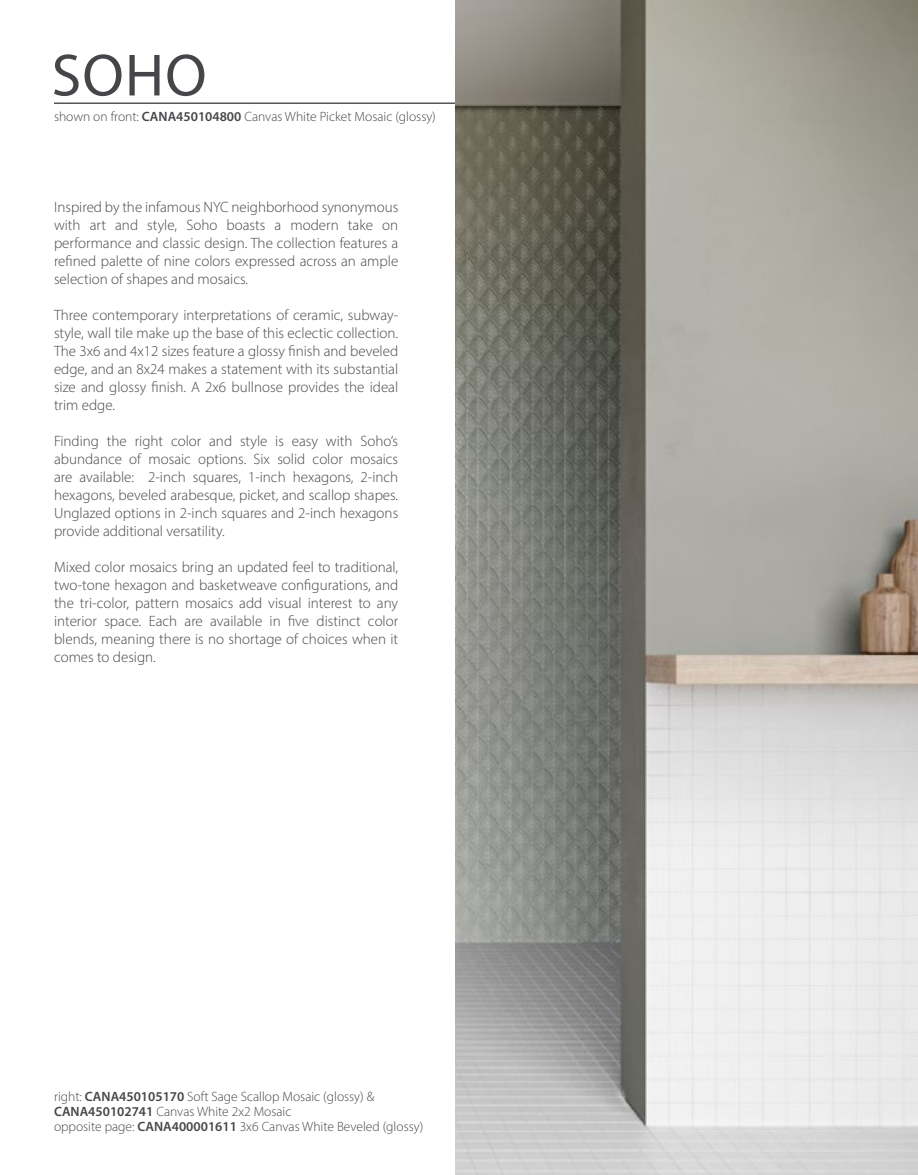
<style>
.page{position:relative;width:918px;height:1175px;background:#fff}
.page>*{position:absolute;margin:0;border:0;box-sizing:border-box;transform-origin:0 0}
.t1{font:60px "Myriad Pro";color:#454649}
.t2{font:300 15px/18px "Myriad Pro";color:#454649;text-align:justify}
.t3{font:300 13.5px/15px "Myriad Pro";color:#454649}
.s1{font-weight:600}
.s2{color:#474649}
.s3{font-weight:600;color:#474649}
</style>
<div class="page">
<hr style="left:54px;top:103px;width:810px;height:1px;background:#000">
<img style="left:456px;top:0;width:462px;height:1174px">
<h1 class="t1" style="left:52px;top:38px;width:156px">SOHO</h1>
<p class="t3" style="left:54px;top:109px;width:383px">shown on front: <span class="s1">CANA450104800</span> Canvas White Picket Mosaic (glossy)</p>
<p class="t2" style="left:54px;top:198px;width:346px">Inspired by the infamous NYC neighborhood synonymous with art and style, Soho boasts a modern take on performance and classic design. The collection features a refined palette of nine colors expressed across an ample selection of shapes and mosaics.</p>
<p class="t2" style="left:54px;top:306px;width:346px">Three contemporary interpretations of ceramic, subway&shy;style, wall tile make up the base of this eclectic collection.<br>The 3x6 and 4x12 sizes feature a glossy finish and beveled edge, and an 8x24 makes a statement with its substantial size and glossy finish. A 2x6 bullnose provides the ideal trim edge.</p>
<p class="t2" style="left:54px;top:432px;width:346px">Finding the right color and style is easy with Soho’s abundance of mosaic options. Six solid color mosaics are available: 2-inch squares, 1-inch hexagons, 2-inch hexagons, beveled arabesque, picket, and scallop shapes.<br>Unglazed options in 2-inch squares and 2-inch hexagons provide additional versatility.</p>
<p class="t2" style="left:54px;top:558px;width:346px">Mixed color mosaics bring an updated feel to traditional, two-tone hexagon and basketweave configurations, and the tri-color, pattern mosaics add visual interest to any interior space. Each are available in five distinct color blends, meaning there is no shortage of choices when it comes to design.</p>
<p class="t3" style="left:54px;top:1088px;width:371px">right: <span class="s1">CANA450105170</span> Soft Sage Scallop Mosaic <span class="s2">(glossy)</span> &amp;<br><span class="s1">CANA450102741</span> Canvas White 2x2 Mosaic<br>opposite page: <span class="s3">CANA400001611</span> <span class="s2">3x6 Canvas White Beveled (glossy)</span></p>
</div>
